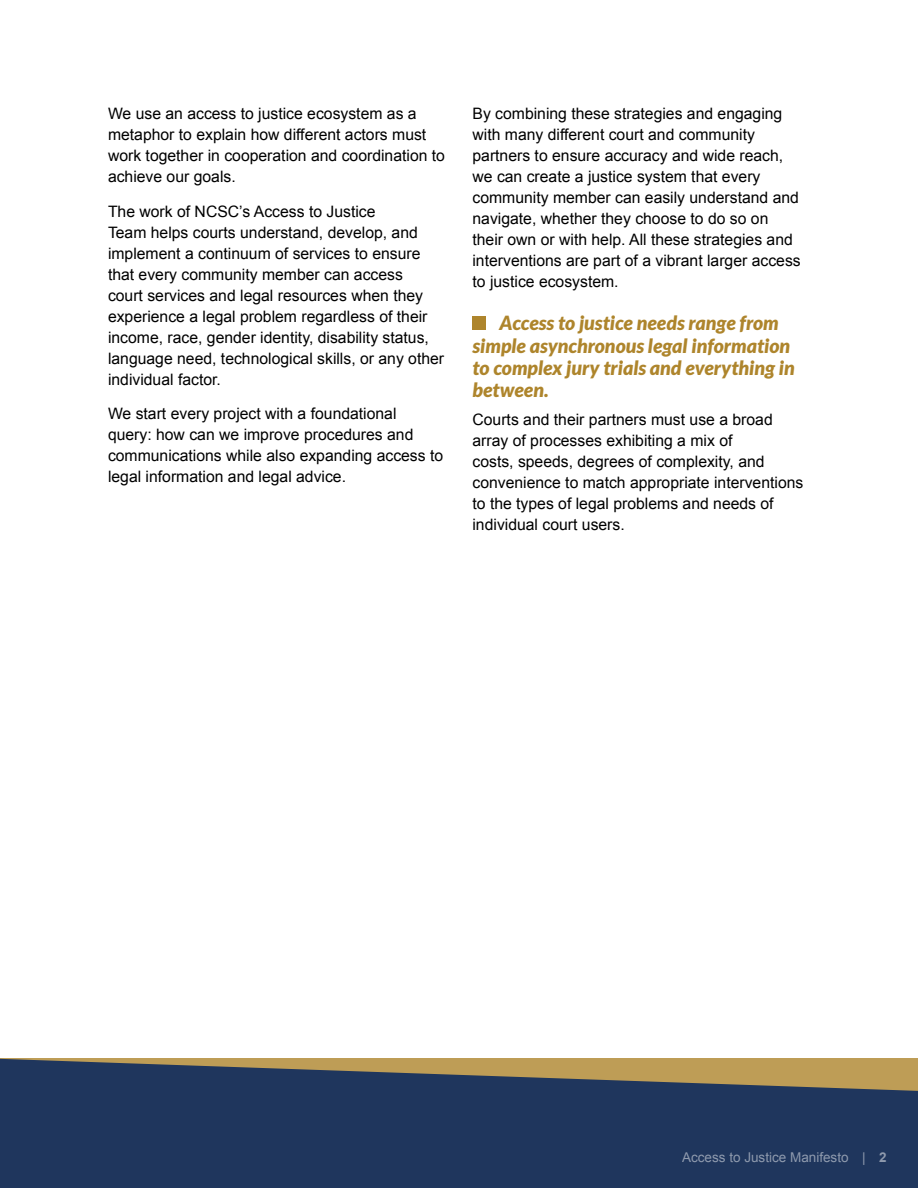
<style>
.page{position:relative;width:918px;height:1188px;background:#fff}
.page>*{position:absolute;margin:0;border:0;box-sizing:border-box;transform-origin:0 0}
.t1{font:italic 900 19.5px/22.5px "Lato";color:#ae852c}
.t2{font:15.75px/21px "Arial";color:#000}
.t3{font:13.5px "Arial";color:#fff}
.s1{font-weight:700}
</style>
<div class="page">
<svg style="left:0;top:1059px;width:918px;height:129px;background:#32425c"></svg>
<div style="left:472px;top:316px;width:14px;height:14px;background:#ae852c"></div>
<p class="t2" style="left:108px;top:104px;width:339px">We use an access to justice ecosystem as a metaphor to explain how different actors must work together in cooperation and coordination to achieve our goals.</p>
<p class="t2" style="left:108px;top:201px;width:338px">The work of NCSC’s Access to Justice<br>Team helps courts understand, develop, and implement a continuum of services to ensure that every community member can access<br>court services and legal resources when they experience a legal problem regardless of their income, race, gender identity, disability status, language need, technological skills, or any other individual factor.</p>
<p class="t2" style="left:108px;top:404px;width:337px">We start every project with a foundational query: how can we improve procedures and communications while also expanding access to legal information and legal advice.</p>
<p class="t2" style="left:473px;top:104px;width:330px">By combining these strategies and engaging with many different court and community partners to ensure accuracy and wide reach, we can create a justice system that every community member can easily understand and navigate, whether they choose to do so on their own or with help. All these strategies and interventions are part of a vibrant larger access to justice ecosystem.</p>
<h2 class="t1" style="left:472px;top:312px;width:324px;text-indent:27px">Access to justice needs range from simple asynchronous legal information to complex jury trials and everything in between.</h2>
<p class="t2" style="left:472px;top:409px;width:332px">Courts and their partners must use a broad array of processes exhibiting a mix of<br>costs, speeds, degrees of complexity, and convenience to match appropriate interventions to the types of legal problems and needs of individual court users.</p>
<p class="t3" style="left:682px;top:1148px;width:206px">Access to Justice Manifesto | <span class="s1">2</span></p>
</div>
